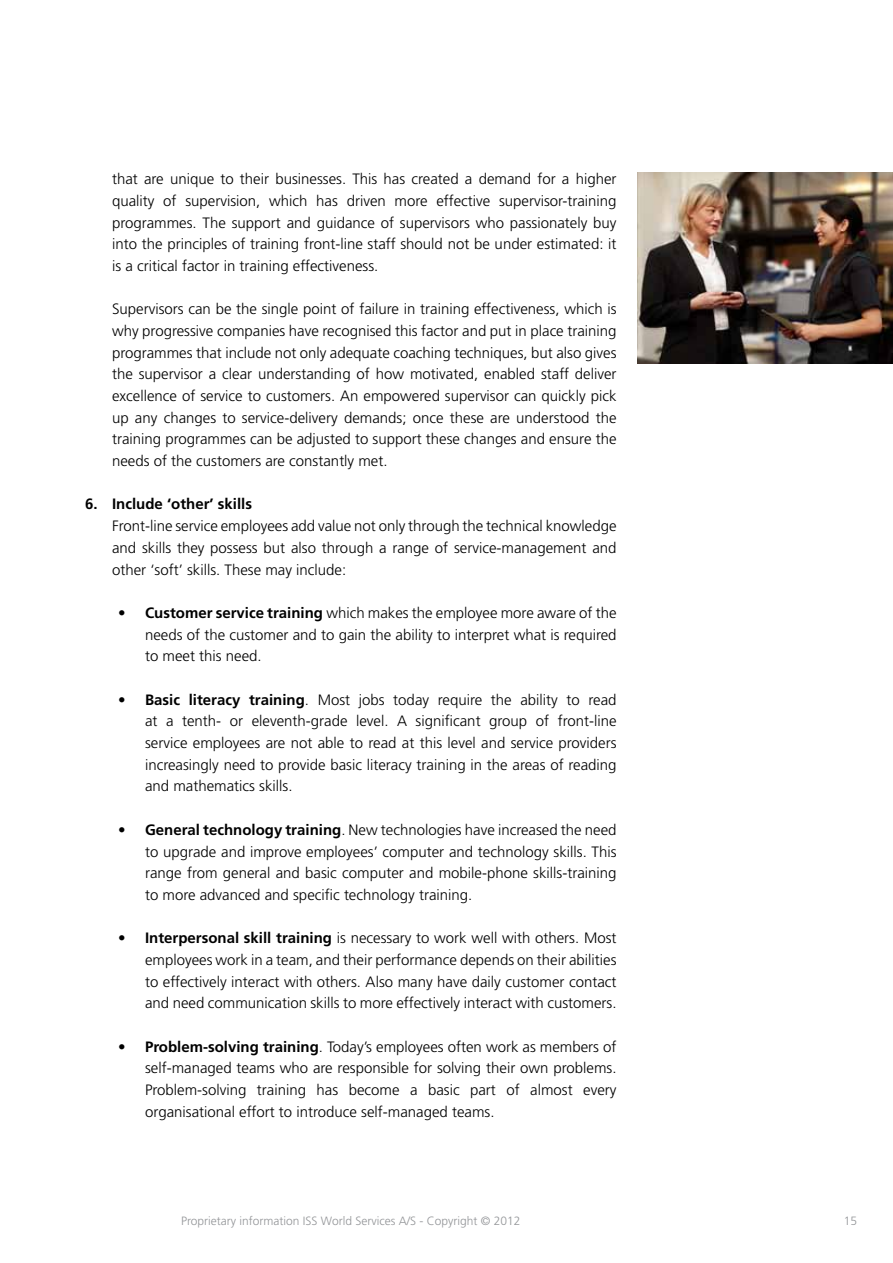
<style>
.page{position:relative;width:893px;height:1263px;background:#fff}
.page>*{position:absolute;margin:0;border:0;box-sizing:border-box;transform-origin:0 0}
.t1{font:300 15px/21.8px "Frutiger";color:#000;text-align:justify}
.t2{font:700 15px "Frutiger";color:#000}
.t3{font:300 12px "Frutiger";color:#939598}
.s1{font-weight:700}
</style>
<div class="page">
<img style="left:638px;top:172px;width:255px;height:192px">
<p class="t1" style="left:112px;top:168px;width:506px">that are unique to their businesses. This has created a demand for a higher quality of supervision, which has driven more effective supervisor-training programmes. The support and guidance of supervisors who passionately buy into the principles of training front-line staff should not be under estimated: it is a critical factor in training effectiveness.</p>
<p class="t1" style="left:112px;top:298px;width:506px">Supervisors can be the single point of failure in training effectiveness, which is why progressive companies have recognised this factor and put in place training programmes that include not only adequate coaching techniques, but also gives the supervisor a clear understanding of how motivated, enabled staff deliver excellence of service to customers. An empowered supervisor can quickly pick up any changes to service-delivery demands; once these are understood the training programmes can be adjusted to support these changes and ensure the needs of the customers are constantly met.</p>
<p class="t2" style="left:85px;top:495px;width:169px">6. Include ‘other’ skills</p>
<p class="t1" style="left:112px;top:515px;width:506px">Front-line service employees add value not only through the technical knowledge and skills they possess but also through a range of service-management and other ‘soft’ skills. These may include:</p>
<p class="t1" style="left:145px;top:602px;width:473px;text-indent:-27px"><span class="s1">• Customer service training</span> which makes the employee more aware of the needs of the customer and to gain the ability to interpret what is required to meet this need.</p>
<p class="t1" style="left:145px;top:689px;width:473px;text-indent:-27px"><span class="s1">• Basic literacy training</span>. Most jobs today require the ability to read at a tenth- or eleventh-grade level. A significant group of front-line service employees are not able to read at this level and service providers increasingly need to provide basic literacy training in the areas of reading and mathematics skills.</p>
<p class="t1" style="left:145px;top:819px;width:473px;text-indent:-27px"><span class="s1">• General technology training</span>. New technologies have increased the need to upgrade and improve employees’ computer and technology skills. This range from general and basic computer and mobile-phone skills-training to more advanced and specific technology training.</p>
<p class="t1" style="left:145px;top:927px;width:473px;text-indent:-27px"><span class="s1">• Interpersonal skill training</span> is necessary to work well with others. Most employees work in a team, and their performance depends on their abilities to effectively interact with others. Also many have daily customer contact and need communication skills to more effectively interact with customers.</p>
<p class="t1" style="left:145px;top:1036px;width:473px;text-indent:-27px"><span class="s1">• Problem-solving training</span>. Today’s employees often work as members of self-managed teams who are responsible for solving their own problems.<br>Problem-solving training has become a basic part of almost every organisational effort to introduce self-managed teams.</p>
<p class="t3" style="left:181px;top:1214px;width:341px">Proprietary information ISS World Services A/S - Copyright © 2012</p>
<p class="t3" style="left:844px;top:1214px;width:15px">15</p>
</div>
